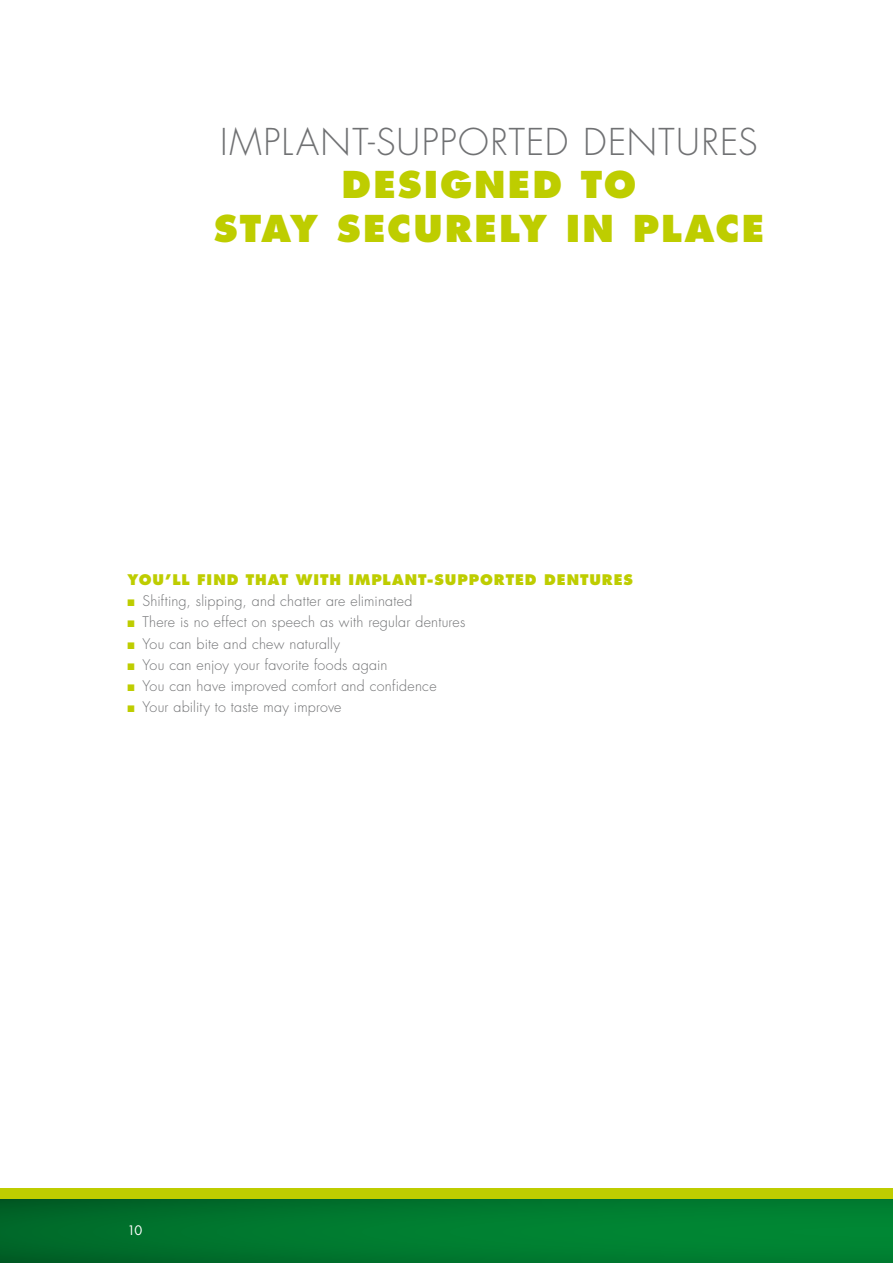
<style>
.page{position:relative;width:893px;height:1263px;background:#fff}
.page>*{position:absolute;margin:0;border:0;box-sizing:border-box;transform-origin:0 0}
.t1{font:800 36px/43.5px "Futura Std";letter-spacing:.055em;color:#becd00;text-align:center}
.t2{font:300 36px "Futura Std";letter-spacing:.04em;color:#707173}
.t3{font:300 14.25px "Futura Std";letter-spacing:.015em;color:#707173}
.t4{font:800 14.25px "Futura Std";color:#becd00}
.t5{font:12.75px "Futura Std";color:#fff}
.s1{color:#becd00}
</style>
<div class="page">
<div style="left:0;top:1199px;width:893px;height:64px;background:linear-gradient(to right,#006929,#008834)"></div>
<div style="left:0;top:1188px;width:893px;height:11px;background:#becd00"></div>
<h1 class="t2" style="left:220px;top:120px;width:539px">IMPLANT-SUPPORTED DENTURES</h1>
<h1 class="t1" style="left:214px;top:163px;width:552px">DESIGNED TO<br>STAY SECURELY IN PLACE</h1>
<p class="t4" style="left:128px;top:570px;width:81px">YOU’LL FIND</p>
<p class="t4" style="left:246px;top:570px;width:12px">THAT</p>
<p class="t4" style="left:296px;top:570px;width:13px">WITH</p>
<p class="t4" style="left:348px;top:570px;width:13px">IMPLANT</p>
<p class="t4" style="left:427px;top:570px;width:20px">-SUPPORTED</p>
<p class="t4" style="left:544px;top:570px;width:12px">DENTURES</p>
<p class="t3" style="left:128px;top:592px;width:286px"><span class="s1">■</span> Shifting, slipping, and chatter are eliminated</p>
<p class="t3" style="left:128px;top:613px;width:339px"><span class="s1">■</span> There is no effect on speech as with regular dentures</p>
<p class="t3" style="left:128px;top:635px;width:214px"><span class="s1">■</span> You can bite and chew naturally</p>
<p class="t3" style="left:128px;top:656px;width:261px"><span class="s1">■</span> You can enjoy your favorite foods again</p>
<p class="t3" style="left:128px;top:677px;width:311px"><span class="s1">■</span> You can have improved comfort and confidence</p>
<p class="t3" style="left:128px;top:698px;width:216px"><span class="s1">■</span> Your ability to taste may improve</p>
<p class="t5" style="left:128px;top:1222px;width:16px">10</p>
</div>
